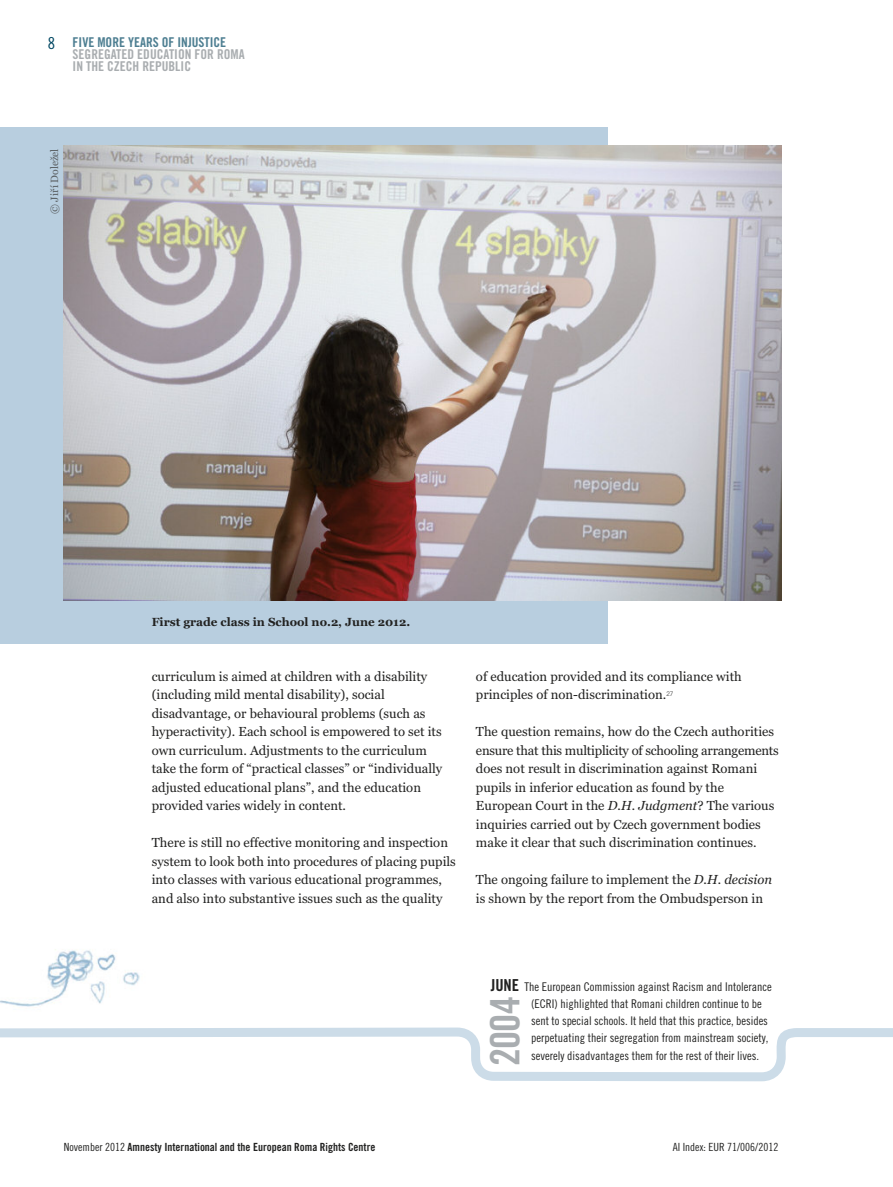
<style>
.page{position:relative;width:893px;height:1187px;background:#fff}
.page>*{position:absolute;margin:0;border:0;box-sizing:border-box;transform-origin:0 0}
.t1{font:40.5px "Amnesty Trade Gothic Bd Cn 20";color:#a9adb0}
.t2{font:16.5px "Amnesty Trade Gothic Cn 18";color:#004762}
.t3{font:13.5px/12px "Amnesty Trade Gothic Bd Cn 20";color:#a9adb0}
.t4{font:13.05px/18.5px "Georgia";color:#222221}
.t5{font:12px/17.2px "Amnesty Trade Gothic Cn 18";color:#222221}
.t6{font:700 11.7px "Georgia";color:#222221}
.t7{font:11.25px "Amnesty Trade Gothic Bd Cn 20";color:#222221}
.t8{font:11.25px "Amnesty Trade Gothic Cn 18";color:#222221}
.t9{font:10.5px "Georgia";color:#5a5f62}
.s1{color:#4d7e91}
.s2{font-style:italic}
.s3{font-family:"Amnesty Trade Gothic Bd Cn 20";font-size:16.5px}
.s4{font-family:"Amnesty Trade Gothic Cn 18"}
</style>
<div class="page">
<img style="left:47px;top:949px;width:93px;height:30px">
<div style="left:0;top:128px;width:608px;height:516px;background:#b8cedf"></div>
<img style="left:64px;top:146px;width:717px;height:454px">
<svg style="left:0;top:979px;width:893px;height:103px"></svg>
<p class="t2" style="left:48px;top:33px;width:9px">8</p>
<p class="t3" style="left:73px;top:36px;width:174px"><span class="s1">FIVE MORE YEARS OF INJUSTICE<br></span>SEGREGATED EDUCATION FOR ROMA<br>IN THE CZECH REPUBLIC</p>
<p class="t9" style="left:48px;top:214px;width:67px;rotate:-90deg">© Jirˇí Dolezˇel</p>
<p class="t6" style="left:152px;top:614px;width:260px">First grade class in School no.2, June 2012.</p>
<p class="t4" style="left:152px;top:667px;width:292px">curriculum is aimed at children with a disability (including mild mental disability), social disadvantage, or behavioural problems (such as hyperactivity). Each school is empowered to set its own curriculum. Adjustments to the curriculum take the form of “practical classes” or “individually adjusted educational plans”, and the education provided varies widely in content.</p>
<p class="t4" style="left:152px;top:833px;width:306px">There is still no effective monitoring and inspection system to look both into procedures of placing pupils into classes with various educational programmes, and also into substantive issues such as the quality</p>
<p class="t4" style="left:476px;top:667px;width:267px">of education provided and its compliance with principles of non-discrimination.<sup>27</sup></p>
<p class="t4" style="left:476px;top:722px;width:304px">The question remains, how do the Czech authorities ensure that this multiplicity of schooling arrangements does not result in discrimination against Romani pupils in inferior education as found by the European Court in the <span class="s2">D.H. Judgment</span>? The various inquiries carried out by Czech government bodies make it clear that such discrimination continues.</p>
<p class="t4" style="left:476px;top:870px;width:298px">The ongoing failure to implement the <span class="s2">D.H. decision </span>is shown by the report from the Ombudsperson in</p>
<p class="t5" style="left:531px;top:977px;width:242px;text-indent:-40px"><span class="s3">JUNE</span> the european Commission against racism and intolerance (eCri) highlighted that romani children continue to be sent to special schools. it held that this practice, besides perpetuating their segregation from mainstream society, severely disadvantages them for the rest of their lives.</p>
<p class="t1" style="left:481px;top:1065px;width:71px;rotate:-90deg">2004</p>
<p class="t7" style="left:64px;top:1140px;width:313px"><span class="s4">November 2012</span> Amnesty International and the European Roma Rights Centre</p>
<p class="t8" style="left:673px;top:1140px;width:107px">ai index: eur 71/006/2012</p>
</div>
